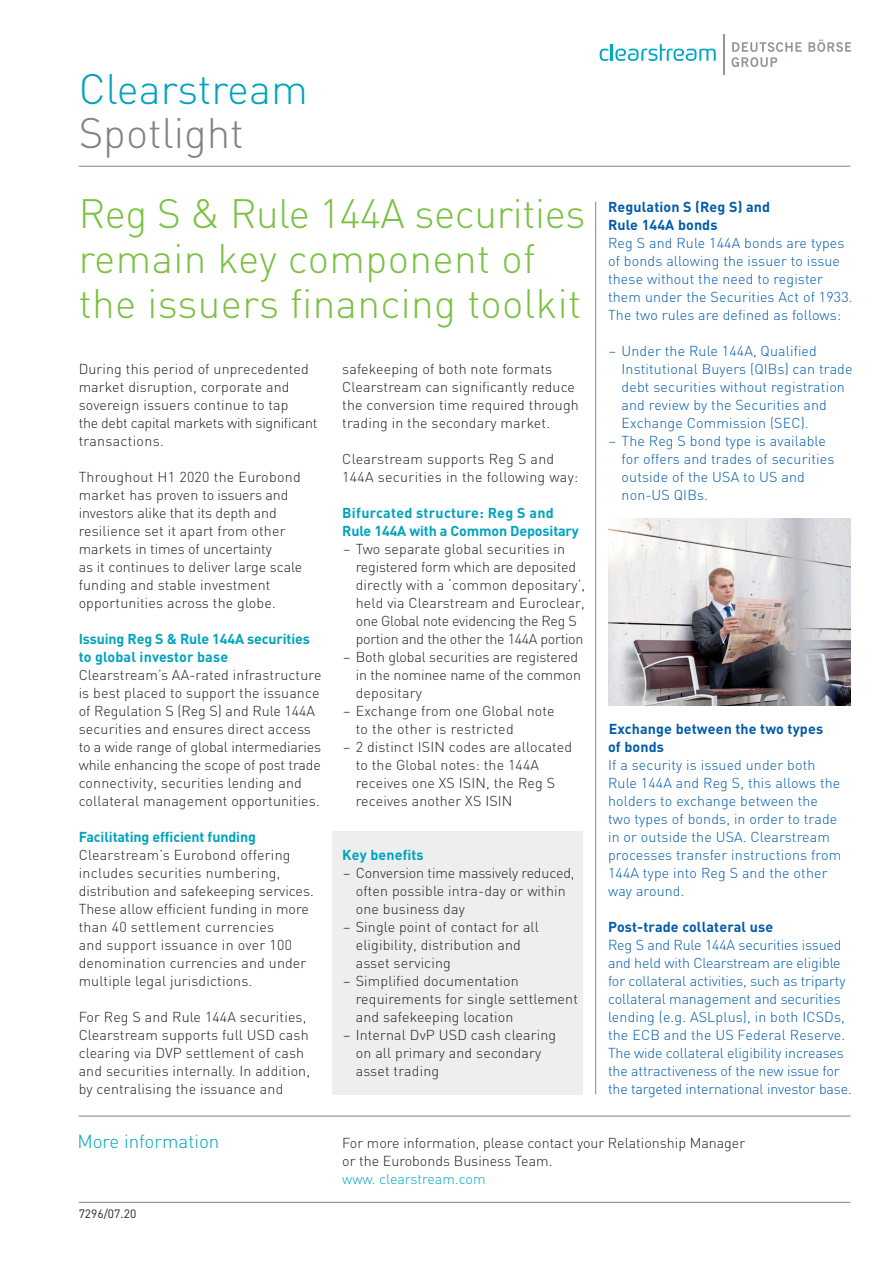
<style>
.page{position:relative;width:893px;height:1263px;background:#fff}
.page>*{position:absolute;margin:0;border:0;box-sizing:border-box;transform-origin:0 0}
.t1{font:300 42px "DIN";color:#00a3bc}
.t2{font:300 42px "DIN";color:#808285}
.t3{font:300 40.5px/45px "DIN";letter-spacing:.01em;color:#7bc142}
.t4{font:300 18.75px "DIN";color:#00a3bc}
.t5{font:300 14.25px/18px "DIN";letter-spacing:.01em;color:#231f20}
.t6{font:300 14.25px/18px "DIN";letter-spacing:.01em;color:#015bab}
.t7{font:300 14.25px/18px "DIN";letter-spacing:-.01em;color:#015bab}
.t8{font:300 14.25px/18px "DIN";letter-spacing:-.01em;color:#231f20}
.t9{font:700 14.25px/18px "DIN";letter-spacing:-.01em;color:#00a3bc}
.t10{font:700 14.25px/18px "DIN";letter-spacing:.01em;color:#015bab}
.t11{font:300 14.25px "DIN";color:#00a9c2}
.t12{font:700 14.25px "DIN";letter-spacing:.01em;color:#00a3bc}
.t13{font:12px "DIN";color:#231f20}
</style>
<div class="page">
<div style="left:332px;top:831px;width:251px;height:263px;background:#eeeeef"></div>
<svg style="left:600px;top:44px;width:116px;height:17px"></svg>
<svg style="left:732px;top:42px;width:70px;height:25px"></svg>
<svg style="left:808px;top:40px;width:42px;height:12px"></svg>
<hr style="left:723px;top:34px;width:2px;height:41px;background:#90979d">
<hr style="left:79px;top:166px;width:771px;height:1px;background:#808285">
<hr style="left:595px;top:202px;width:1px;height:892px;background:#808285">
<hr style="left:79px;top:1202px;width:771px;height:1px;background:#808285">
<hr style="left:79px;top:1116px;width:771px;height:1px;background:#808285">
<img style="left:608px;top:518px;width:242px;height:188px">
<h1 class="t1" style="left:79px;top:63px;width:231px">Clearstream</h1>
<h1 class="t2" style="left:79px;top:107px;width:167px">Spotlight</h1>
<h2 class="t3" style="left:79px;top:191px;width:508px">Reg S &amp; Rule 144A securities remain key component of the issuers financing toolkit</h2>
<p class="t5" style="left:79px;top:360px;width:240px">During this period of unprecedented market disruption, corporate and sovereign issuers continue to tap<br>the debt capital markets with significant transactions.</p>
<p class="t5" style="left:79px;top:468px;width:225px">Throughout H1 2020 the Eurobond market has proven to issuers and investors alike that its depth and resilience set it apart from other markets in times of uncertainty<br>as it continues to deliver large scale funding and stable investment opportunities across the globe.</p>
<p class="t9" style="left:79px;top:629px;width:233px">Issuing Reg S &amp; Rule 144A securities to global investor base</p>
<p class="t5" style="left:79px;top:666px;width:244px">Clearstream’s AA-rated infrastructure is best placed to support the issuance of Regulation S (Reg S) and Rule 144A securities and ensures direct access to a wide range of global intermediaries while enhancing the scope of post trade connectivity, securities lending and collateral management opportunities.</p>
<p class="t9" style="left:79px;top:827px;width:179px">Facilitating efficient funding</p>
<p class="t5" style="left:79px;top:846px;width:237px">Clearstream’s Eurobond offering includes securities numbering, distribution and safekeeping services.<br>These allow efficient funding in more than 40 settlement currencies<br>and support issuance in over 100 denomination currencies and under multiple legal jurisdictions.</p>
<p class="t5" style="left:79px;top:1008px;width:233px">For Reg S and Rule 144A securities, Clearstream supports full USD cash clearing via DVP settlement of cash and securities internally. In addition, by centralising the issuance and</p>
<p class="t5" style="left:342px;top:360px;width:238px">safekeeping of both note formats Clearstream can significantly reduce the conversion time required through trading in the secondary market.</p>
<p class="t5" style="left:342px;top:450px;width:237px">Clearstream supports Reg S and<br>144A securities in the following way:</p>
<p class="t9" style="left:342px;top:503px;width:238px">Bifurcated structure: Reg S and<br>Rule 144A with a Common Depositary</p>
<p class="t8" style="left:356px;top:540px;width:231px;text-indent:-13px">– Two separate global securities in registered form which are deposited directly with a ‘common depositary’, held via Clearstream and Euroclear, one Global note evidencing the Reg S portion and the other the 144A portion</p>
<p class="t8" style="left:356px;top:648px;width:227px;text-indent:-13px">– Both global securities are registered in the nominee name of the common depositary</p>
<p class="t5" style="left:356px;top:702px;width:200px;text-indent:-13px">– Exchange from one Global note to the other is restricted</p>
<p class="t5" style="left:356px;top:738px;width:218px;text-indent:-13px">– 2 distinct ISIN codes are allocated to the Global notes: the 144A receives one XS ISIN, the Reg S receives another XS ISIN</p>
<p class="t12" style="left:342px;top:846px;width:83px">Key benefits</p>
<p class="t5" style="left:356px;top:864px;width:220px;text-indent:-13px">– Conversion time massively reduced, often possible intra-day or within one business day</p>
<p class="t5" style="left:356px;top:918px;width:185px;text-indent:-13px">– Single point of contact for all eligibility, distribution and asset servicing</p>
<p class="t5" style="left:356px;top:972px;width:224px;text-indent:-13px">– Simplified documentation requirements for single settlement and safekeeping location</p>
<p class="t5" style="left:356px;top:1026px;width:202px;text-indent:-13px">– Internal DvP USD cash clearing on all primary and secondary asset trading</p>
<p class="t10" style="left:608px;top:197px;width:164px">Regulation S (Reg S) and<br>Rule 144A bonds</p>
<p class="t6" style="left:608px;top:234px;width:246px">Reg S and Rule 144A bonds are types of bonds allowing the issuer to issue these without the need to register them under the Securities Act of 1933.<br>The two rules are defined as follows:</p>
<p class="t6" style="left:622px;top:342px;width:232px;text-indent:-13px">– Under the Rule 144A, Qualified Institutional Buyers (QIBs) can trade debt securities without registration and review by the Securities and Exchange Commission (SEC).</p>
<p class="t6" style="left:622px;top:432px;width:214px;text-indent:-13px">– The Reg S bond type is available for offers and trades of securities outside of the USA to US and non-US QIBs.</p>
<p class="t10" style="left:608px;top:719px;width:217px">Exchange between the two types of bonds</p>
<p class="t6" style="left:608px;top:756px;width:235px">If a security is issued under both<br>Rule 144A and Reg S, this allows the holders to exchange between the two types of bonds, in order to trade in or outside the USA. Clearstream processes transfer instructions from<br>144A type into Reg S and the other way around.</p>
<p class="t10" style="left:608px;top:917px;width:167px">Post-trade collateral use</p>
<p class="t7" style="left:608px;top:936px;width:245px">Reg S and Rule 144A securities issued and held with Clearstream are eligible for collateral activities, such as triparty collateral management and securities lending (e.g. ASLplus), in both ICSDs, the ECB and the US Federal Reserve.<br>The wide collateral eligibility increases the attractiveness of the new issue for the targeted international investor base.</p>
<h3 class="t4" style="left:77px;top:1130px;width:144px">More information</h3>
<p class="t5" style="left:342px;top:1134px;width:404px">For more information, please contact your Relationship Manager or the Eurobonds Business Team.</p>
<p class="t11" style="left:342px;top:1170px;width:145px">www. clearstream.com</p>
<p class="t13" style="left:79px;top:1206px;width:59px">7296/07.20</p>
</div>
